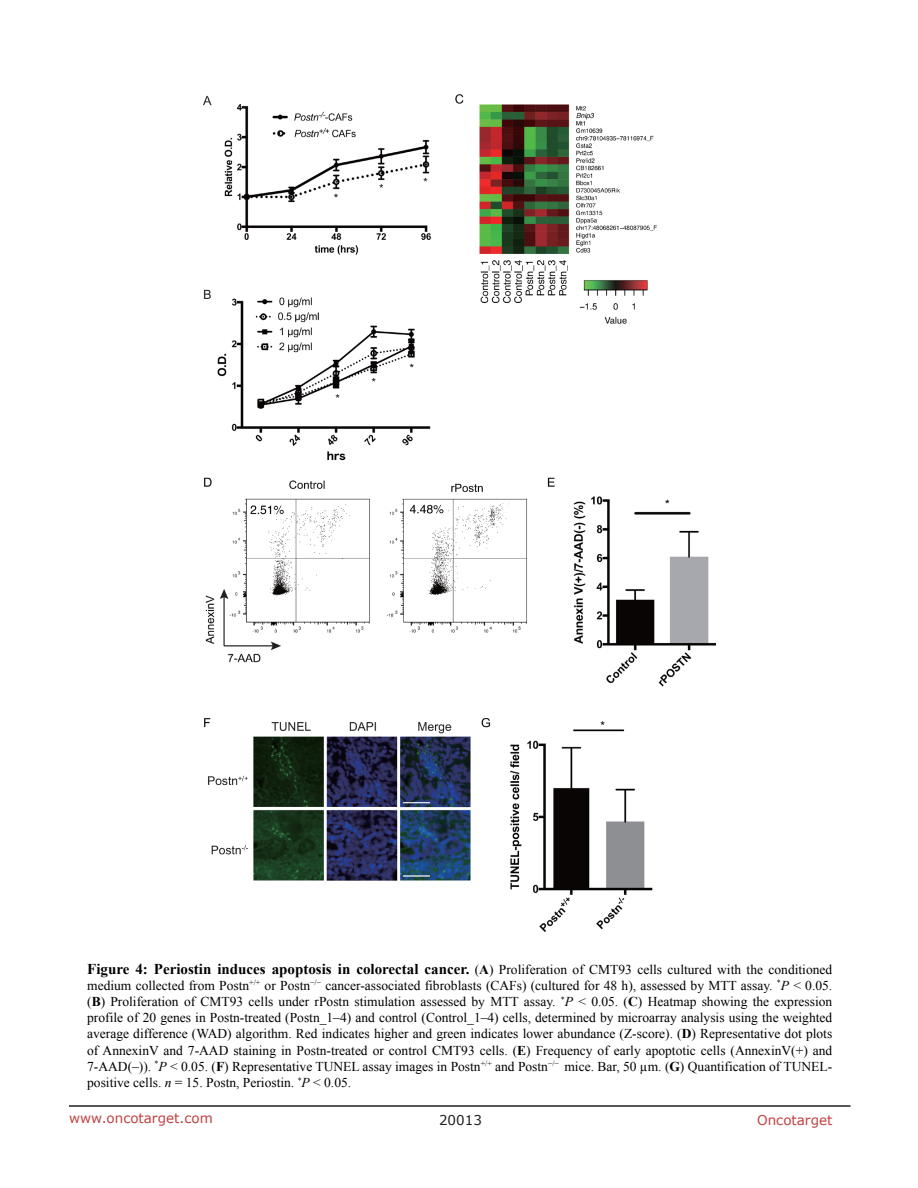
<style>
.page{position:relative;width:918px;height:1188px;background:#fff}
.page>*{position:absolute;margin:0;border:0;box-sizing:border-box;transform-origin:0 0}
.Figuretrx{font:13.5px/16.2px "Times New Roman";color:#000;text-align:justify}
.t1{font:13.5px "Verdana";color:#c24141}
.t2{font:13.5px "Verdana";color:#231f20}
.s1{font-weight:700;font-size:15px}
.s2{font-weight:700}
.s3{font-style:italic}
</style>
<div class="page">
<hr style="left:69px;top:1105px;width:781px;height:2px;background:#231f20">
<img style="left:204px;top:95px;width:512px;height:837px">
<p class="Figuretrx" style="left:87px;top:961px;width:747px"><span class="s1">Figure 4: Periostin induces apoptosis in colorectal cancer.</span> (<span class="s2">A</span>) Proliferation of CMT93 cells cultured with the conditioned medium collected from Postn<sup>+/+</sup> or Postn<sup>−/−</sup> cancer-associated fibroblasts (CAFs) (cultured for 48 h), assessed by MTT assay. <sup>*</sup><span class="s3">P</span> &lt; 0.05. (<span class="s2">B</span>) Proliferation of CMT93 cells under rPostn stimulation assessed by MTT assay. <sup>*</sup><span class="s3">P</span> &lt; 0.05. (<span class="s2">C</span>) Heatmap showing the expression profile of 20 genes in Postn-treated (Postn_1–4) and control (Control_1–4) cells, determined by microarray analysis using the weighted average difference (WAD) algorithm. Red indicates higher and green indicates lower abundance (Z-score). (<span class="s2">D</span>) Representative dot plots of AnnexinV and 7-AAD staining in Postn-treated or control CMT93 cells. (<span class="s2">E</span>) Frequency of early apoptotic cells (AnnexinV(+) and 7-AAD(–)). <sup>*</sup><span class="s3">P</span> &lt; 0.05. (<span class="s2">F</span>) Representative TUNEL assay images in Postn<sup>+/+</sup> and Postn<sup>−/−</sup> mice. Bar, 50 µm. (<span class="s2">G</span>) Quantification of TUNEL&shy;positive cells. <span class="s3">n</span> = 15. Postn, Periostin. <sup>*</sup><span class="s3">P</span> &lt; 0.05.</p>
<p class="t1" style="left:69px;top:1109px;width:145px">www.oncotarget.com</p>
<p class="t2" style="left:439px;top:1111px;width:44px">20013</p>
<p class="t1" style="left:757px;top:1111px;width:77px">Oncotarget</p>
</div>
